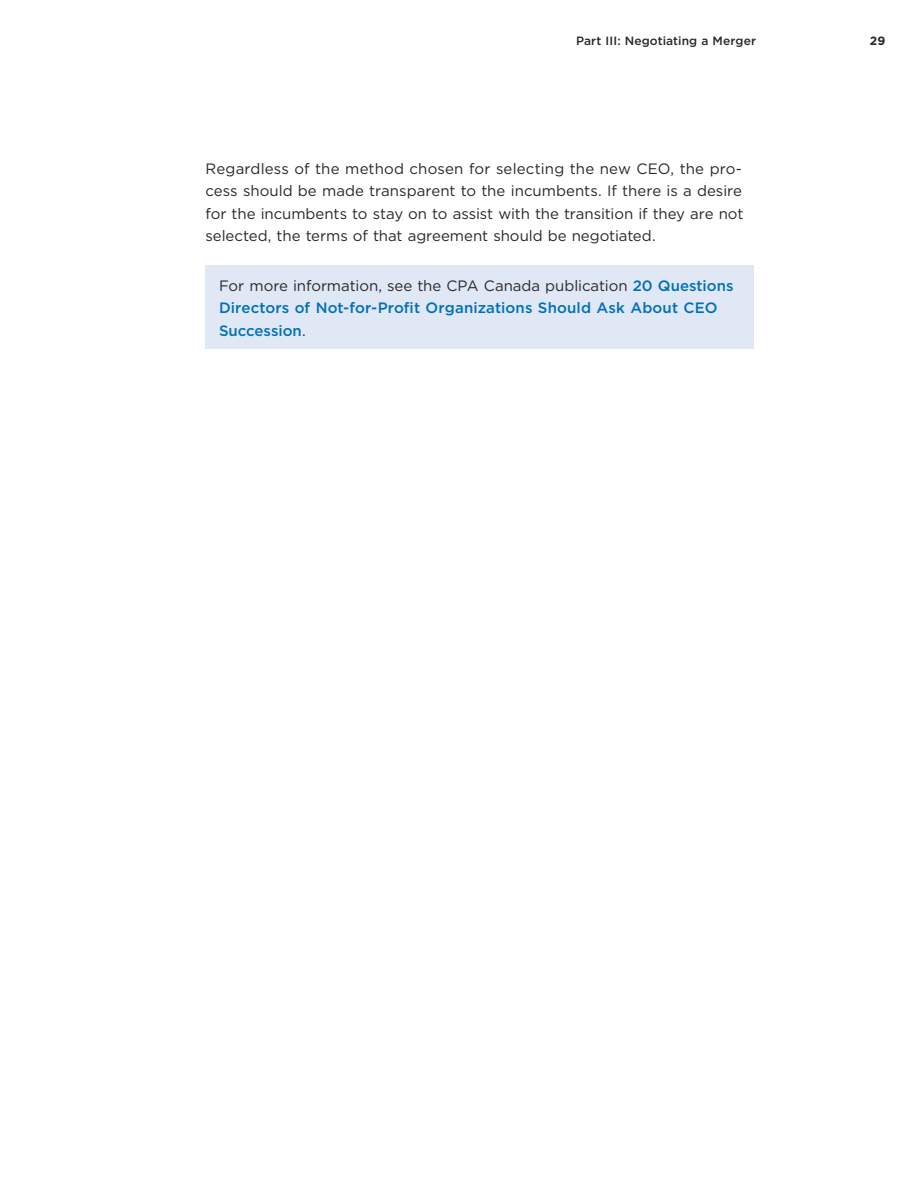
<style>
.page{position:relative;width:918px;height:1188px;background:#fff}
.page>*{position:absolute;margin:0;border:0;box-sizing:border-box;transform-origin:0 0}
.t1{font:15px/22.5px "Gotham";letter-spacing:-.005em;color:#292829;text-align:justify}
.t2{font:500 15px/22.5px "Gotham";letter-spacing:.005em;color:#006fba}
.t3{font:500 12px "Gotham";letter-spacing:.01em;color:#292829}
.t4{font:700 12px "Gotham";color:#292829}
.s1{font-weight:400;color:#292829}
</style>
<div class="page">
<div style="left:206px;top:266px;width:548px;height:84px;background:#e1e8f5"></div>
<p class="t3" style="left:576px;top:33px;width:181px">Part III: Negotiating a Merger</p>
<p class="t4" style="left:870px;top:33px;width:17px">29</p>
<p class="t1" style="left:206px;top:157px;width:540px">Regardless of the method chosen for selecting the new CEO, the pro&shy;cess should be made transparent to the incumbents. If there is a desire for the incumbents to stay on to assist with the transition if they are not selected, the terms of that agreement should be negotiated.</p>
<p class="t2" style="left:219px;top:274px;width:516px"><span class="s1">For more information, see the CPA Canada publication</span> 20 Questions<br>Directors of Not-for-Profit Organizations Should Ask About CEO<br>Succession<span class="s1">.</span></p>
</div>
